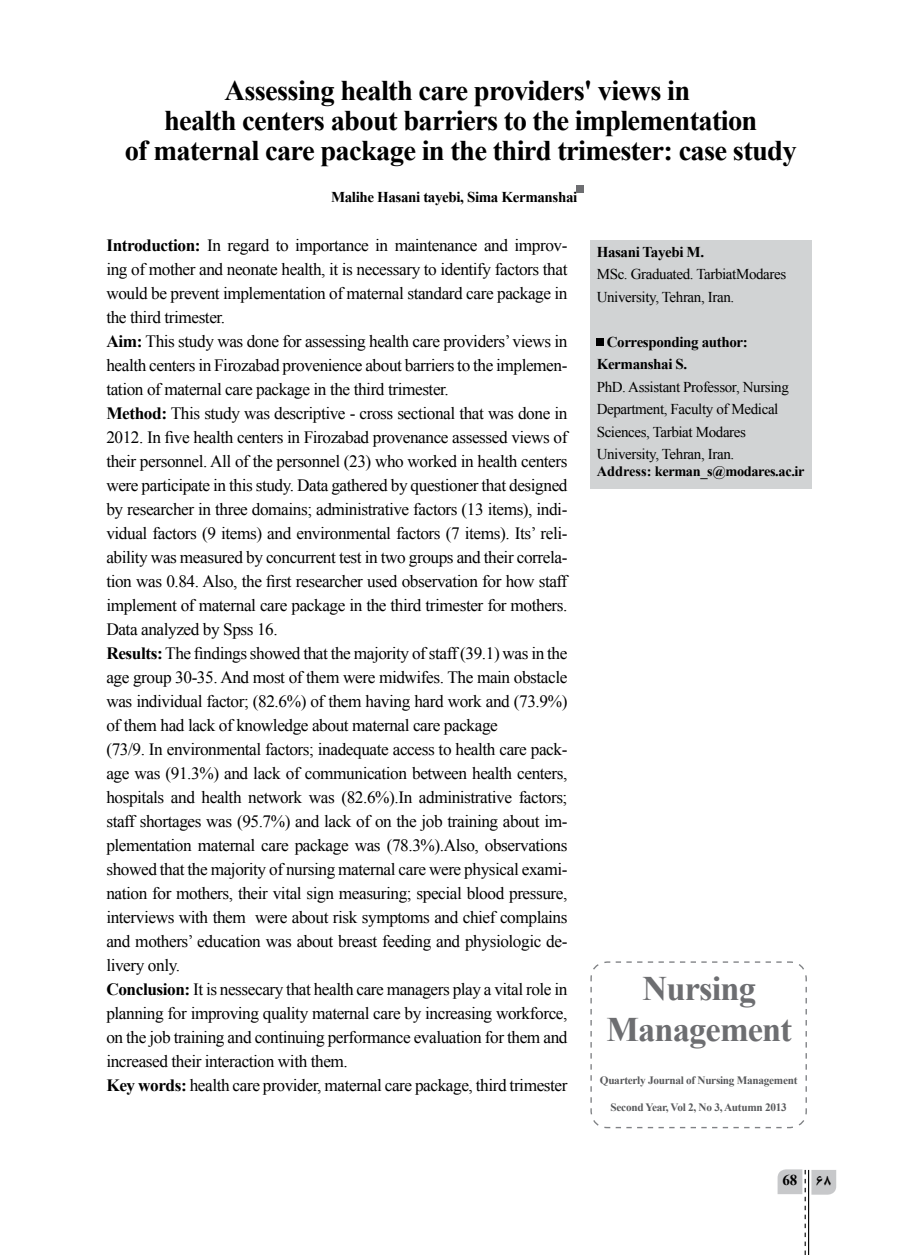
<style>
.page{position:relative;width:915px;height:1255px;background:#fff}
.page>*{position:absolute;margin:0;border:0;box-sizing:border-box;transform-origin:0 0}
.t1{font:700 34.35px/41.2px "Times New Roman";letter-spacing:-.025em;color:#6d6e71;text-align:center}
.t2{font:700 28.5px/30px "Times New Roman";letter-spacing:-.025em;color:#000;text-align:center}
.t3{font:17.25px/24px "Times New Roman";letter-spacing:-.025em;color:#000}
.t4{font:15px/22.5px "Times New Roman";letter-spacing:-.025em;color:#000}
.t5{font:700 15px/22.5px "Times New Roman";letter-spacing:-.025em;color:#000}
.t6{font:700 15px "B Nazanin";color:#000}
.t7{font:700 14.4px "Times New Roman";letter-spacing:-.025em;color:#000}
.t8{font:700 11.25px "Times New Roman";letter-spacing:-.025em;color:#58595b}
.s1{font-weight:700}
</style>
<div class="page">
<hr style="left:807px;top:1169px;width:1px;height:85px;background:#000">
<svg style="left:811px;top:1170px;width:24px;height:24px"></svg>
<svg style="left:777px;top:1169px;width:28px;height:85px"></svg>
<div style="left:590px;top:240px;width:221px;height:249px;background:#d1d3d4"></div>
<div style="left:596px;top:338px;width:7px;height:7px;background:#000"></div>
<div style="left:576px;top:185px;width:7px;height:7px;background:#6d6e71"></div>
<svg style="left:590px;top:961px;width:217px;height:167px"></svg>
<h2 class="t2" style="left:125px;top:75px;width:673px">Assessing health care providers' views in<br>health centers about barriers to the implementation<br>of maternal care package in the third trimester: case study</h2>
<p class="t5" style="left:331px;top:185px;width:248px">Malihe Hasani tayebi, Sima Kermanshai</p>
<p class="t3" style="left:106px;top:233px;width:462px"><span class="s1">Introduction:</span> In regard to importance in maintenance and improv-</p>
<p class="t3" style="left:106px;top:281px;width:462px">would be prevent implementation of maternal standard care package in the third trimester.<br><span class="s1">Aim:</span> This study was done for assessing health care providers’views in</p>
<p class="t3" style="left:106px;top:377px;width:344px">tation of maternal care package in the third trimester.</p>
<p class="t3" style="left:106px;top:257px;width:462px">ing of mother and neonate health isit, necessary to identify factors that</p>
<p class="t3" style="left:106px;top:353px;width:462px">health centers in Firozabad provenience about barriers to the implemen-</p>
<p class="t3" style="left:106px;top:401px;width:462px;text-align:justify"><span class="s1">Method:</span> This study was descriptive - cross sectional that was done in 2012. In five health centers in Firozabad provenance assessed views of their personnel. All of the personnel (23) who worked in health centers were participate in this study. Data gathered by questioner that designed</p>
<p class="t3" style="left:106px;top:497px;width:462px">by researcher in three domains; administrative factors (13 items ,) indi-</p>
<p class="t3" style="left:106px;top:521px;width:462px">vidual factors (9 items) and environmental factors (7 items .) Its’ reli-</p>
<p class="t3" style="left:106px;top:545px;width:462px">ability was measured by concurrent test in two groups and their correla-</p>
<p class="t3" style="left:106px;top:569px;width:462px">tion was 0.84. Also, the first researcher used observation for how staff</p>
<p class="t3" style="left:106px;top:593px;width:462px">implement of maternal care package in the third trimester for mothers.<br>Data analyzed by Spss 16.<br><span class="s1">Results:</span> The findings showed that the majority of staff (39.1) was in the age group 30-35. And most of them were midwifes. The main obstacle was individual factor; (82.6%) of them having hard work and )73.9%( of them had lack of knowledge about maternal care package</p>
<p class="t3" style="left:106px;top:761px;width:462px">age was (91.3%) and lack of communication between health centers,</p>
<p class="t3" style="left:106px;top:737px;width:462px">(73/9. In environmental factors; inadequate access to health care pack-</p>
<p class="t3" style="left:106px;top:785px;width:462px">hospitals and health network was (82.6% I n.) administrative factors;</p>
<p class="t3" style="left:106px;top:833px;width:462px">plementation maternal care package was (78.3% .) Also, observations</p>
<p class="t3" style="left:106px;top:809px;width:462px">staff shortages was (95.7%) and lack of on the job training about im-</p>
<p class="t3" style="left:106px;top:857px;width:462px">showed that the majority of nursing maternal care were physical exami-</p>
<p class="t3" style="left:255px;top:905px;width:314px">were about risk symptoms and chief complains</p>
<p class="t3" style="left:106px;top:881px;width:462px">nation for mothers, their vital sign measuring; special blood pressure,</p>
<p class="t3" style="left:106px;top:905px;width:141px">interviews with them</p>
<p class="t3" style="left:106px;top:953px;width:75px">livery only.</p>
<p class="t3" style="left:106px;top:929px;width:462px">and mothers’ education was about breast feeding and physiologic de-</p>
<p class="t3" style="left:106px;top:977px;width:462px"><span class="s1">Conclusion</span> isIt<span class="s1">:</span> nessecary that health care managers play a vital role in planning for improving quality maternal care by increasing workforce, on the job training and continuing performance evaluation for them and increased their interaction with them.<br><span class="s1">Key words:</span> health care provider, maternal care package, third trimester</p>
<p class="t5" style="left:596px;top:240px;width:109px">Hasani Tayebi M.</p>
<p class="t4" style="left:596px;top:262px;width:191px">MSc. Graduated. TarbiatModares<br>University, Tehran, Iran.</p>
<p class="t5" style="left:596px;top:330px;width:153px;text-indent:10px">Corresponding author:<br>Kermanshai .S</p>
<p class="t4" style="left:596px;top:375px;width:193px">PhD. Assistant Professor, Nursing<br>Department, Faculty of Medical<br>Sciences, Tarbiat Modares<br>University, Tehran, Iran.</p>
<p class="t7" style="left:596px;top:461px;width:209px">Address: kerman @s _ modares.ac i r.</p>
<h1 class="t1" style="left:606px;top:966px;width:187px">Nursing<br>Management</h1>
<p class="t8" style="left:599px;top:1072px;width:199px">Quarterly Journal of Nursing Management</p>
<p class="t8" style="left:610px;top:1099px;width:177px">Second Year, Vol 2, No 3, Autumn 2013</p>
<p class="t5" style="left:782px;top:1168px;width:16px">68</p>
<p class="t6" style="left:815px;top:1171px;width:17px">68</p>
</div>
